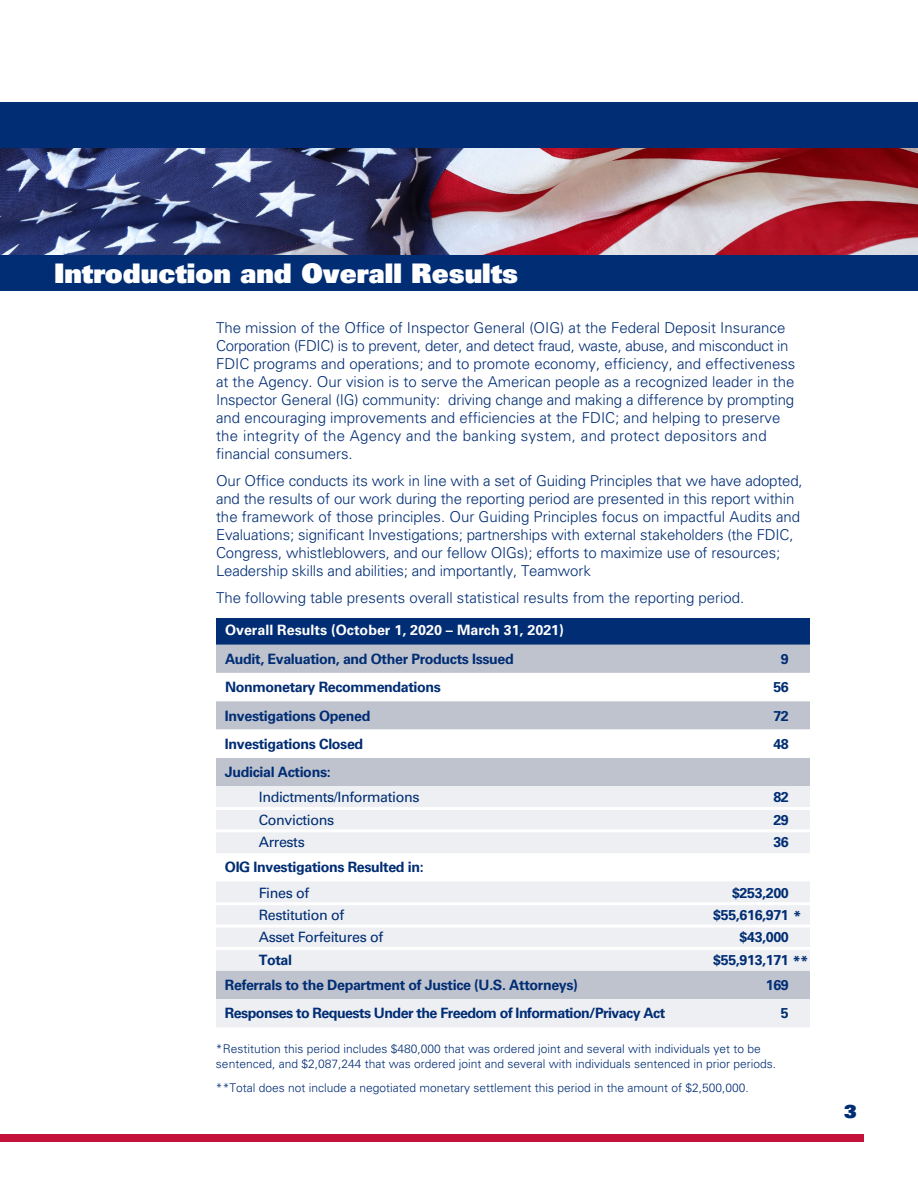
<style>
.page{position:relative;width:918px;height:1188px;background:#fff}
.page>*{position:absolute;margin:0;border:0;box-sizing:border-box;transform-origin:0 0}
.chapter_head{font:27px "Univers LT Std X Black";color:#fff}
.t1{font:18px "Univers LT Std X Black";color:#002d74}
.body_text{font:300 15px/18px "Univers LT Std";color:#002d74}
.body{font:700 14.25px "Univers LT Std";letter-spacing:-.025em;color:#002d74}
.body-2{font:14.25px "Univers LT Std";letter-spacing:-.025em;color:#002d74}
.body-3{font:700 14.25px "Univers LT Std";color:#fff}
.body-4{font:300 12px/15px "Univers LT Std";color:#002d74}
</style>
<div class="page">
<div style="left:0;top:102px;width:918px;height:46px;background:#002d74"></div>
<div style="left:0;top:1134px;width:864px;height:7px;background:#c3113c"></div>
<img style="left:0;top:148px;width:918px;height:107px">
<div style="left:0;top:255px;width:918px;height:36px;background:#002d74"></div>
<div style="left:216px;top:618px;width:594px;height:27px;background:#002d74"></div>
<div style="left:216px;top:645px;width:594px;height:28px;background:#bfc3ce"></div>
<svg style="left:216px;top:701px;width:594px;height:85px;fill:#bfc3ce"></svg>
<svg style="left:216px;top:786px;width:594px;height:241px;background:#e9ebef"></svg>
<hr style="left:216px;top:829px;width:462px;height:3px;background:#fff">
<hr style="left:678px;top:829px;width:132px;height:3px;background:#fff">
<hr style="left:216px;top:947px;width:462px;height:3px;background:#fff">
<hr style="left:678px;top:947px;width:132px;height:3px;background:#fff">
<hr style="left:216px;top:902px;width:462px;height:3px;background:#fff">
<hr style="left:678px;top:902px;width:132px;height:3px;background:#fff">
<hr style="left:216px;top:925px;width:462px;height:3px;background:#fff">
<hr style="left:678px;top:925px;width:132px;height:3px;background:#fff">
<hr style="left:216px;top:807px;width:462px;height:3px;background:#fff">
<hr style="left:678px;top:807px;width:132px;height:3px;background:#fff">
<p class="chapter_head" style="left:54px;top:256px;width:466px">Introduction and Overall Results</p>
<p class="body_text" style="left:216px;top:318px;width:581px">The mission of the Office of Inspector General (OIG) at the Federal Deposit Insurance Corporation (FDIC) is to prevent, deter, and detect fraud, waste, abuse, and misconduct in FDIC programs and operations; and to promote economy, efficiency, and effectiveness at the Agency. Our vision is to serve the American people as a recognized leader in the Inspector General (IG) community: driving change and making a difference by prompting and encouraging improvements and efficiencies at the FDIC; and helping to preserve the integrity of the Agency and the banking system, and protect depositors and financial consumers.</p>
<p class="body_text" style="left:216px;top:471px;width:588px">Our Office conducts its work in line with a set of Guiding Principles that we have adopted, and the results of our work during the reporting period are presented in this report within the framework of those principles. Our Guiding Principles focus on impactful Audits and Evaluations; significant Investigations; partnerships with external stakeholders (the FDIC, Congress, whistleblowers, and our fellow OIGs); efforts to maximize use of resources; Leadership skills and abilities; and importantly, Teamwork</p>
<p class="body_text" style="left:216px;top:588px;width:530px">The following table presents overall statistical results from the reporting period.</p>
<p class="body-3" style="left:225px;top:622px;width:340px">Overall Results (October 1, 2020 – March 31, 2021)</p>
<p class="body" style="left:225px;top:651px;width:290px">Audit, Evaluation, and Other Products Issued</p>
<p class="body" style="left:781px;top:651px;width:9px">9</p>
<p class="body" style="left:225px;top:679px;width:218px">Nonmonetary Recommendations</p>
<p class="body" style="left:773px;top:679px;width:17px">56</p>
<p class="body" style="left:225px;top:707px;width:147px">Investigations Opened</p>
<p class="body" style="left:773px;top:707px;width:17px">72</p>
<p class="body" style="left:225px;top:735px;width:140px">Investigations Closed</p>
<p class="body" style="left:773px;top:735px;width:17px">48</p>
<p class="body" style="left:225px;top:764px;width:107px">Judicial Actions:</p>
<p class="body-2" style="left:259px;top:789px;width:162px">Indictments/Informations</p>
<p class="body" style="left:773px;top:789px;width:17px">82</p>
<p class="body-2" style="left:259px;top:811px;width:77px">Convictions</p>
<p class="body" style="left:773px;top:811px;width:17px">29</p>
<p class="body-2" style="left:259px;top:834px;width:48px">Arrests</p>
<p class="body" style="left:773px;top:834px;width:17px">36</p>
<p class="body" style="left:225px;top:859px;width:200px">OIG Investigations Resulted in:</p>
<p class="body-2" style="left:259px;top:884px;width:52px">Fines of</p>
<p class="body" style="left:732px;top:884px;width:58px">$253,200</p>
<p class="body-2" style="left:259px;top:907px;width:87px">Restitution of</p>
<p class="body" style="left:713px;top:907px;width:89px">$55,616,971 *</p>
<p class="body-2" style="left:259px;top:929px;width:126px">Asset Forfeitures of</p>
<p class="body" style="left:740px;top:929px;width:51px">$43,000</p>
<p class="body" style="left:259px;top:951px;width:35px">Total</p>
<p class="body" style="left:713px;top:951px;width:97px">$55,913,171 **</p>
<p class="body" style="left:225px;top:977px;width:354px">Referrals to the Department of Justice (U.S. Attorneys)</p>
<p class="body" style="left:766px;top:977px;width:25px">169</p>
<p class="body" style="left:225px;top:1005px;width:442px">Responses to Requests Under the Freedom of Information/Privacy Act</p>
<p class="body" style="left:781px;top:1005px;width:9px">5</p>
<p class="body-4" style="left:216px;top:1041px;width:562px">*Restitution this period includes $480,000 that was ordered joint and several with individuals yet to be sentenced, and $2,087,244 that was ordered joint and several with individuals sentenced in prior periods.</p>
<p class="body-4" style="left:216px;top:1080px;width:534px">**Total does not include a negotiated monetary settlement this period in the amount of $2,500,000.</p>
<p class="t1" style="left:844px;top:1100px;width:14px">3</p>
</div>
